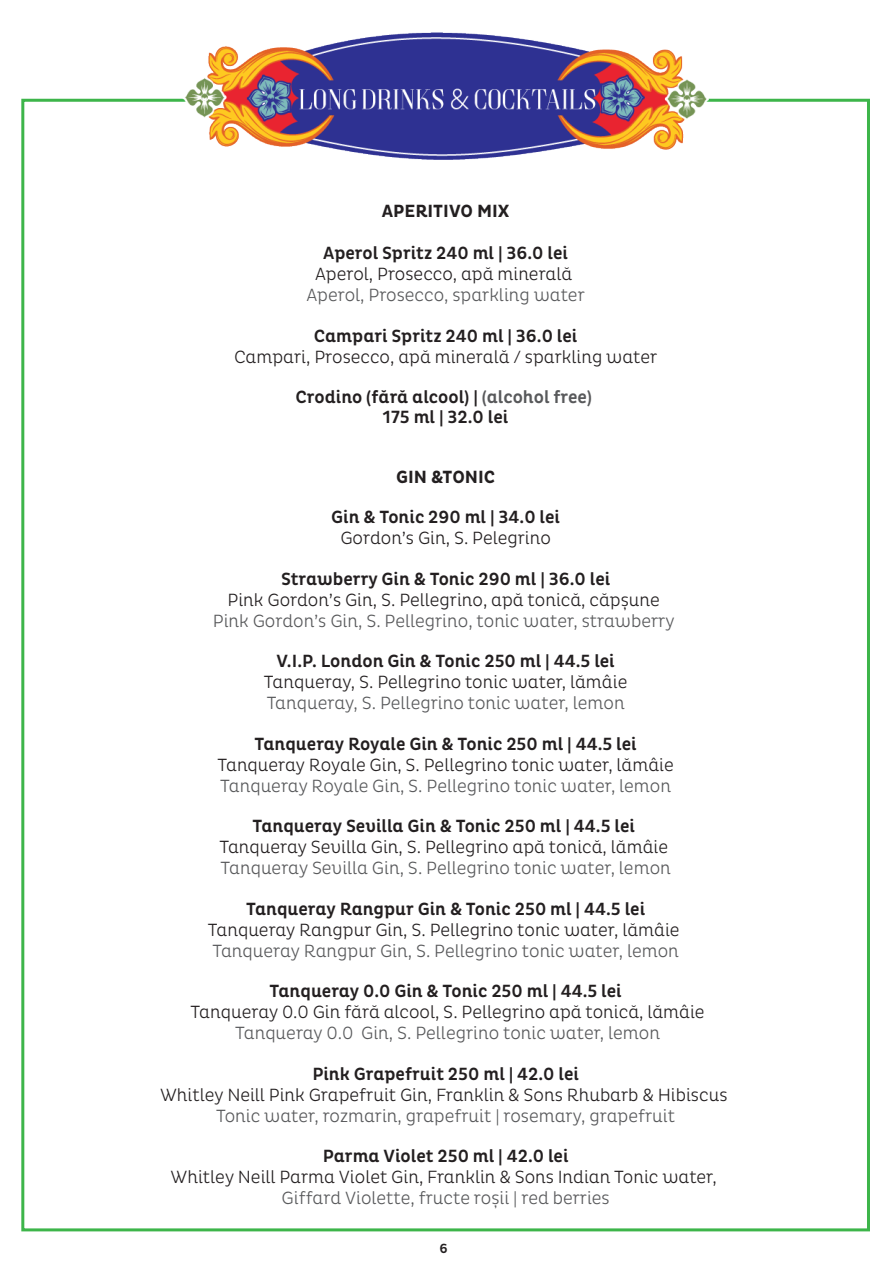
<style>
.page{position:relative;width:894px;height:1263px;background:#fff}
.page>*{position:absolute;margin:0;border:0;box-sizing:border-box;transform-origin:0 0}
.t1{font:300 18px "Pluto Cond";color:#231f20}
.t2{font:300 18px "Pluto Cond";color:#58595b}
.t3{font:500 18px/19.5px "Pluto Cond";color:#231f20;text-align:center}
.t4{font:700 18px "Pluto Cond";color:#231f20}
.t5{font:500 13.5px "Pluto Cond";color:#231f20}
.s1{color:#58595b}
</style>
<div class="page">
<img style="left:182px;top:32px;width:526px;height:128px">
<p class="t4" style="left:381px;top:201px;width:129px">APERITIVO MIX</p>
<p class="t3" style="left:323px;top:244px;width:246px">Aperol Spritz 240 ml | 36.0 lei</p>
<p class="t1" style="left:315px;top:264px;width:258px">Aperol, Prosecco, apă minerală</p>
<p class="t2" style="left:306px;top:285px;width:280px">Aperol, Prosecco, sparkling water</p>
<p class="t3" style="left:314px;top:326px;width:265px">Campari Spritz 240 ml | 36.0 lei</p>
<p class="t1" style="left:234px;top:346px;width:424px">Campari, Prosecco, apă minerală / sparkling water</p>
<p class="t3" style="left:295px;top:388px;width:298px">Crodino (fără alcool) | <span class="s1">(alcohol free)<br></span>175 ml | 32.0 lei</p>
<p class="t4" style="left:396px;top:466px;width:101px">GIN &amp;TONIC</p>
<p class="t3" style="left:331px;top:508px;width:230px">Gin &amp; Tonic 290 ml | 34.0 lei</p>
<p class="t1" style="left:340px;top:528px;width:212px">Gordon’s Gin, S. Pelegrino</p>
<p class="t3" style="left:281px;top:569px;width:331px">Strawberry Gin &amp; Tonic 290 ml | 36.0 lei</p>
<p class="t1" style="left:227px;top:589px;width:433px">Pink Gordon’s Gin, S. Pellegrino, apă tonică, căpșune</p>
<p class="t2" style="left:213px;top:610px;width:463px">Pink Gordon’s Gin, S. Pellegrino, tonic water, strawberry</p>
<p class="t3" style="left:276px;top:652px;width:340px">V.I.P. London Gin &amp; Tonic 250 ml | 44.5 lei</p>
<p class="t1" style="left:264px;top:672px;width:365px">Tanqueray, S. Pellegrino tonic water, lămâie</p>
<p class="t2" style="left:266px;top:693px;width:359px">Tanqueray, S. Pellegrino tonic water, lemon</p>
<p class="t3" style="left:254px;top:734px;width:383px">Tanqueray Royale Gin &amp; Tonic 250 ml | 44.5 lei</p>
<p class="t1" style="left:217px;top:754px;width:457px">Tanqueray Royale Gin, S. Pellegrino tonic water, lămâie</p>
<p class="t2" style="left:220px;top:775px;width:452px">Tanqueray Royale Gin, S. Pellegrino tonic water, lemon</p>
<p class="t3" style="left:252px;top:817px;width:384px">Tanqueray Sevilla Gin &amp; Tonic 250 ml | 44.5 lei</p>
<p class="t1" style="left:219px;top:837px;width:450px">Tanqueray Sevilla Gin, S. Pellegrino apă tonică, lămâie</p>
<p class="t2" style="left:220px;top:858px;width:451px">Tanqueray Sevilla Gin, S. Pellegrino tonic water, lemon</p>
<p class="t3" style="left:246px;top:899px;width:400px">Tanqueray Rangpur Gin &amp; Tonic 250 ml | 44.5 lei</p>
<p class="t1" style="left:208px;top:919px;width:473px">Tanqueray Rangpur Gin, S. Pellegrino tonic water, lămâie</p>
<p class="t2" style="left:212px;top:940px;width:467px">Tanqueray Rangpur Gin, S. Pellegrino tonic water, lemon</p>
<p class="t3" style="left:269px;top:982px;width:353px">Tanqueray 0.0 Gin &amp; Tonic 250 ml | 44.5 lei</p>
<p class="t1" style="left:190px;top:1002px;width:515px">Tanqueray 0.0 Gin fără alcool, S. Pellegrino apă tonică, lămâie</p>
<p class="t2" style="left:235px;top:1023px;width:426px">Tanqueray 0.0 Gin, S. Pellegrino tonic water, lemon</p>
<p class="t3" style="left:312px;top:1064px;width:268px">Pink Grapefruit 250 ml | 42.0 lei</p>
<p class="t1" style="left:160px;top:1084px;width:569px">Whitley Neill Pink Grapefruit Gin, Franklin &amp; Sons Rhubarb &amp; Hibiscus</p>
<p class="t2" style="left:216px;top:1105px;width:460px">Tonic water, rozmarin, grapefruit | rosemary, grapefruit</p>
<p class="t3" style="left:323px;top:1147px;width:247px">Parma Violet 250 ml | 42.0 lei</p>
<p class="t1" style="left:171px;top:1167px;width:547px">Whitley Neill Parma Violet Gin, Franklin &amp; Sons Indian Tonic water,</p>
<p class="t2" style="left:281px;top:1188px;width:329px">Giffard Violette, fructe roșii | red berries</p>
<p class="t5" style="left:439px;top:1241px;width:10px">6</p>
</div>
